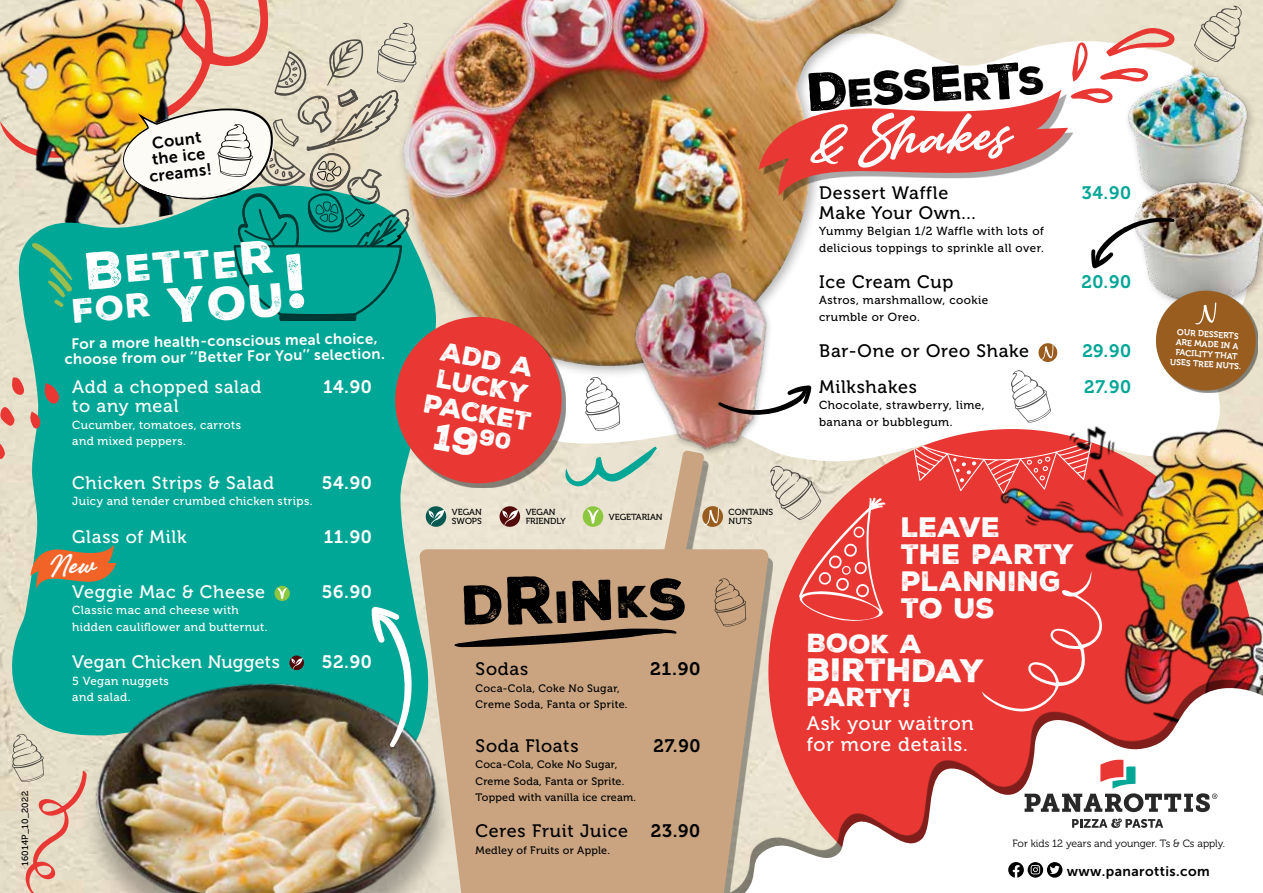
<style>
.page{position:relative;width:1263px;height:893px;background:#fff}
.page>*{position:absolute;margin:0;border:0;box-sizing:border-box;transform-origin:0 0}
.t1{font:49.5px "Amertha PERSONALUSEONLY";color:#fff;scale:1.1 1}
.t2{font:43.5px "Nexa Rust Sans Black 01";color:#000}
.t3{font:37.65px "Nexa Rust Sans Black 01";color:#000}
.t4{font:37.35px "Nexa Rust Sans Black 01";color:#fff}
.t5{font:36.75px "Nexa Rust Sans Black 01";color:#fff}
.t6{font:33px "Nexa Rust Sans Black 01";color:#fff}
.t7{font:31.5px "Nexa Rust Sans Black 01";color:#fff}
.t8{font:27.3px/27.2px "Nexa Rust Sans Black 01";letter-spacing:-.01em;color:#fff}
.t9{font:25.5px "Nexa Rust Sans Black 01";letter-spacing:-.02em;color:#fff}
.t10{font:25.35px/26.8px "Nexa Rust Sans Black 01";color:#fff;text-align:center}
.t11{font:19.5px/21px "Museo 500";letter-spacing:.04em;color:#fff}
.t12{font:18px "Museo 500";letter-spacing:.04em;color:#000}
.t13{font:18px "Museo 500";letter-spacing:.04em;color:#fff}
.t14{font:18px "Museo 700";letter-spacing:.035em;color:#fff}
.t15{font:18px "Museo 700";letter-spacing:.035em;color:#00a696}
.t16{font:18px "Museo 500";letter-spacing:.015em;color:#fff}
.t17{font:18px "Museo 700";letter-spacing:.035em;color:#000}
.t18{font:16.35px/16.4px "Museo Sans 700";color:#000;text-align:center}
.t19{font:15px/15.6px "Museo Sans 700";color:#fff;text-align:center}
.t20{font:13.8px "Museo Sans 700";letter-spacing:.03em;color:#000}
.t21{font:11.7px/16.5px "Museo 500";letter-spacing:.03em;color:#fff}
.t22{font:11.7px/16.5px "Museo 500";letter-spacing:.04em;color:#000}
.t23{font:10.8px/16.5px "Museo 500";letter-spacing:.02em;color:#000}
.t24{font:10.5px "Museo 300";color:#000}
.t25{font:9px "Museo 500";letter-spacing:.03em;color:#000}
.t26{font:8.85px/8.9px "Museo 500";color:#000}
.t27{font:8.55px/10.1px "Museo 700";color:#fff;text-align:justify}
.s1{font-size:51px}
.s2{font-size:43.5px}
.s3{font-size:39px}
.s4{font-size:45px}
.s5{font-size:48px}
.s6{font-size:74.85px}
.s7{font-size:54px}
.s8{font-size:66px}
.s9{font-size:55.5px}
.s10{font-size:52.5px}
.s11{font-size:45.6px}
.s12{font-size:40.5px}
.s13{font-size:47.4px}
.s14{font-size:49.5px}
</style>
<div class="page">
<img style="left:0;top:0;width:233px;height:248px">
<svg style="left:4px;top:181px;width:118px;height:581px;background:#4ab5a1"></svg>
<img style="left:14px;top:637px;width:579px;height:256px">
<svg style="left:45px;top:383px;width:14px;height:21px"></svg>
<svg style="left:0;top:440px;width:5px;height:19px"></svg>
<svg style="left:0;top:406px;width:15px;height:21px"></svg>
<svg style="left:11px;top:377px;width:13px;height:19px"></svg>
<svg style="left:29px;top:412px;width:12px;height:18px"></svg>
<svg style="left:12px;top:734px;width:75px;height:159px;background:#e2ccb8"></svg>
<svg style="left:32px;top:242px;width:41px;height:65px;background:#1faa86"></svg>
<svg style="left:593px;top:686px;width:670px;height:207px"></svg>
<svg style="left:1008px;top:862px;width:54px;height:16px"></svg>
<svg style="left:1024px;top:759px;width:193px;height:53px"></svg>
<svg style="left:1072px;top:818px;width:91px;height:10px"></svg>
<img style="left:122px;top:6px;width:1139px;height:742px">
<svg style="left:30px;top:544px;width:86px;height:45px;background:#908158"></svg>
<p class="t25" style="left:20px;top:866px;width:76px;rotate:-90deg">16014P_10_2022</p>
<h3 class="t18" style="left:144px;top:136px;width:64px;rotate:-7deg">Count the ice creams!</h3>
<h3 class="t5" style="left:83px;top:250px;width:191px;rotate:-5deg"><span class="s1">B</span>E<span class="s2">T</span><span class="s3">T</span>E<span class="s4">R</span></h3>
<h3 class="t6" style="left:71px;top:289px;width:239px;rotate:-5deg">FOR <span class="s5">Y</span><span class="s4">OU</span><span class="s6">!</span></h3>
<p class="t19" style="left:64px;top:336px;width:322px;rotate:-1deg">For a more health-conscious meal choice, choose from our ‘‘Better For You’’ selection.</p>
<h3 class="t13" style="left:72px;top:377px;width:190px">Add a chopped salad</h3>
<h3 class="t14" style="left:323px;top:377px;width:50px">14.90</h3>
<h3 class="t13" style="left:72px;top:396px;width:108px">to any meal</h3>
<p class="t21" style="left:72px;top:417px;width:170px">Cucumber, tomatoes, carrots and mixed peppers.</p>
<h3 class="t13" style="left:72px;top:473px;width:203px">Chicken Strips &amp; Salad</h3>
<h3 class="t14" style="left:322px;top:473px;width:51px">54.90</h3>
<p class="t21" style="left:72px;top:493px;width:242px">Juicy and tender crumbed chicken strips.</p>
<h3 class="t13" style="left:72px;top:527px;width:116px">Glass of Milk</h3>
<h3 class="t14" style="left:324px;top:527px;width:50px">11.90</h3>
<h3 class="t13" style="left:72px;top:582px;width:194px">Veggie Mac &amp; Cheese</h3>
<h3 class="t14" style="left:322px;top:582px;width:51px">56.90</h3>
<p class="t21" style="left:72px;top:602px;width:197px">Classic mac and cheese with hidden cauliflower and butternut.</p>
<h3 class="t16" style="left:72px;top:652px;width:209px">Vegan Chicken Nuggets</h3>
<h3 class="t14" style="left:322px;top:652px;width:51px">52.90</h3>
<p class="t21" style="left:72px;top:673px;width:98px">5 Vegan nuggets and salad.</p>
<h3 class="t10" style="left:443px;top:338px;width:95px;rotate:10deg">ADD A</h3>
<h3 class="t10" style="left:431px;top:363px;width:110px;rotate:10deg">LUCKY<br>PACKET</h3>
<h3 class="t4" style="left:440px;top:410px;width:78px;rotate:10deg">19<sup>90</sup></h3>
<p class="t26" style="left:452px;top:508px;width:31px">VEGAN<br>SWOPS</p>
<p class="t26" style="left:526px;top:508px;width:42px">VEGAN<br>FRIENDLY</p>
<p class="t26" style="left:729px;top:508px;width:46px">CONTAINS<br>NUTS</p>
<p class="t26" style="left:609px;top:512px;width:55px">VEGETARIAN</p>
<h2 class="t2" style="left:461px;top:580px;width:227px;rotate:-2deg"><span class="s7">D</span><span class="s8">R</span>I<span class="s9">N</span>K<span class="s9">S</span></h2>
<h3 class="t12" style="left:476px;top:659px;width:54px">Sodas</h3>
<h3 class="t17" style="left:650px;top:659px;width:52px">21.90</h3>
<p class="t23" style="left:476px;top:680px;width:153px">Coca-Cola, Coke No Sugar,<br>Creme Soda, Fanta or Sprite.</p>
<h3 class="t12" style="left:476px;top:736px;width:104px">Soda Floats</h3>
<h3 class="t17" style="left:654px;top:735px;width:48px">27.90</h3>
<p class="t23" style="left:476px;top:756px;width:162px">Coca-Cola, Coke No Sugar,<br>Creme Soda, Fanta or Sprite.<br>Topped with vanilla ice cream.</p>
<h3 class="t12" style="left:476px;top:821px;width:154px">Ceres Fruit Juice</h3>
<h3 class="t17" style="left:651px;top:821px;width:51px">23.90</h3>
<p class="t23" style="left:476px;top:842px;width:136px">Medley of Fruits or Apple.</p>
<h3 class="t3" style="left:806px;top:71px;width:239px;rotate:-4deg"><span class="s10">D</span>E<span class="s11">S</span><span class="s12">S</span><span class="s13">E</span>R<span class="s14">T</span>S</h3>
<h1 class="t1" style="left:804px;top:100px;width:186px;rotate:-3deg"><span class="s1">&amp;</span>Sh akes</h1>
<h3 class="t12" style="left:819px;top:183px;width:131px">Dessert Waffle</h3>
<h3 class="t15" style="left:1082px;top:183px;width:51px">34.90</h3>
<h3 class="t12" style="left:819px;top:203px;width:158px">Make Your Own...</h3>
<p class="t22" style="left:819px;top:223px;width:226px">Yummy Belgian 1/2 Waffle with lots of delicious toppings to sprinkle all over.</p>
<h3 class="t12" style="left:819px;top:272px;width:136px">Ice Cream Cup</h3>
<h3 class="t15" style="left:1081px;top:272px;width:51px">20.90</h3>
<p class="t22" style="left:819px;top:292px;width:170px">Astros, marshmallow, cookie crumble or Oreo.</p>
<h3 class="t12" style="left:819px;top:341px;width:211px">Bar-One or Oreo Shake</h3>
<h3 class="t15" style="left:1082px;top:341px;width:50px">29.90</h3>
<h3 class="t12" style="left:819px;top:377px;width:99px">Milkshakes</h3>
<h3 class="t15" style="left:1084px;top:377px;width:48px">27.90</h3>
<p class="t22" style="left:819px;top:397px;width:167px">Chocolate, strawberry, lime, banana or bubblegum.</p>
<h3 class="t8" style="left:901px;top:513px;width:175px">LEAVE<br>THE PARTY<br>PLANNING<br>TO US</h3>
<h3 class="t9" style="left:807px;top:626px;width:117px">BOOK A</h3>
<h3 class="t7" style="left:807px;top:647px;width:179px;rotate:1deg">BIRTHDAY</h3>
<h3 class="t9" style="left:807px;top:680px;width:106px">PARTY!</h3>
<h3 class="t11" style="left:807px;top:713px;width:168px">Ask your waitron for more details.</h3>
<p class="t27" style="left:1177px;top:327px;width:64px;rotate:4deg">OUR DESSERTS ARE MADE IN A FACILITY THAT</p>
<p class="t27" style="left:1170px;top:357px;width:73px;rotate:4deg">USES TREE NUTS.</p>
<p class="t24" style="left:1012px;top:837px;width:214px">For kids 12 years and younger. Ts &amp; Cs apply.</p>
<p class="t20" style="left:1067px;top:864px;width:145px">www.panarottis.com</p>
</div>
